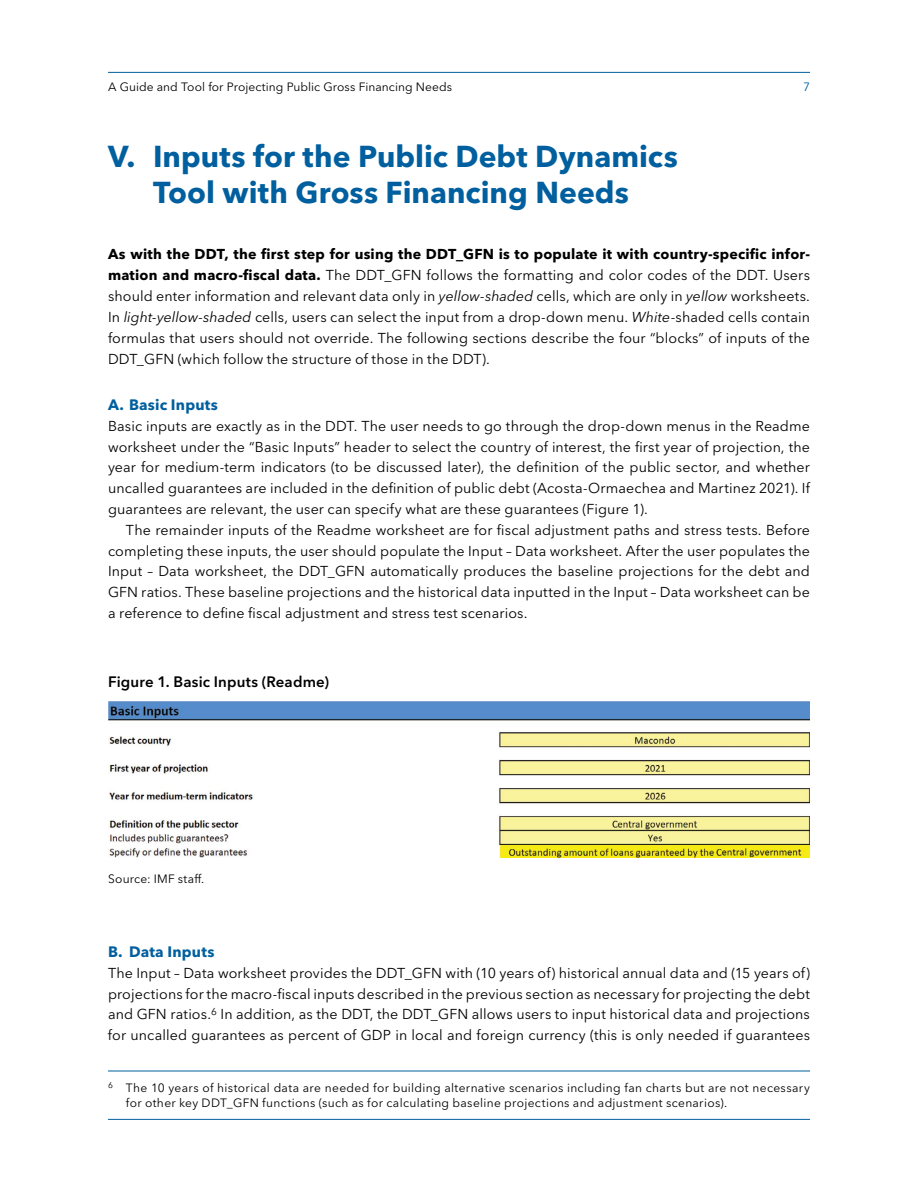
<style>
.page{position:relative;width:918px;height:1188px;background:#fff}
.page>*{position:absolute;margin:0;border:0;box-sizing:border-box;transform-origin:0 0}
.t1{font:700 30px/36px "Avenir Next W1 G";color:#005f9e;text-align:center}
.t2{font:600 15px "Avenir Next W1 G";letter-spacing:.01em;color:#000}
.t3{font:700 15px "Avenir Next W1 G";letter-spacing:.015em;color:#005f9e}
.t4{font:14.25px/20.9px "Avenir Next W1 G";letter-spacing:.01em;color:#000;text-align:justify}
.t5{font:12px/15px "Avenir Next W1 G";letter-spacing:.025em;color:#000}
.t6{font:12px "Avenir Next W1 G";color:#000}
.t7{font:12px "Avenir Next W1 G";color:#005f9e}
.s1{font-weight:700}
.s2{font-style:italic}
</style>
<div class="page">
<hr style="left:108px;top:72px;width:702px;height:1px;background:#005f9e">
<hr style="left:108px;top:1119px;width:702px;height:1px;background:#005f9e">
<hr style="left:108px;top:1071px;width:702px;height:1px;background:#005f9e">
<img style="left:108px;top:701px;width:702px;height:156px">
<p class="t6" style="left:108px;top:77px;width:346px">A Guide and Tool for Projecting Public Gross Financing Needs</p>
<p class="t7" style="left:803px;top:77px;width:8px">7</p>
<h1 class="t1" style="left:108px;top:136px;width:572px">V. Inputs for the Public Debt Dynamics<br>Tool with Gross Financing Needs</h1>
<p class="t4" style="left:108px;top:243px;width:704px"><span class="s1">As with the DDT, the first step for using the DDT_GFN is to populate it with country-specific infor&shy;mation and macro-fiscal data.</span> The DDT_GFN follows the formatting and color codes of the DDT. Users should enter information and relevant data only in <span class="s2">yellow-shaded</span> cells, which are only in <span class="s2">yellow</span> worksheets.<br>In <span class="s2">light-yellow-shaded</span> cells, users can select the input from a drop-down menu. <span class="s2">White</span>-shaded cells contain formulas that users should not override. The following sections describe the four “blocks” of inputs of the DDT_GFN (which follow the structure of those in the DDT).</p>
<p class="t3" style="left:108px;top:393px;width:112px">A. Basic Inputs</p>
<p class="t4" style="left:108px;top:414px;width:704px">Basic inputs are exactly as in the DDT. The user needs to go through the drop-down menus in the Readme worksheet under the “Basic Inputs” header to select the country of interest, the first year of projection, the year for medium-term indicators (to be discussed later), the definition of the public sector, and whether uncalled guarantees are included in the definition of public debt (Acosta-Ormaechea and Martinez 2021). If guarantees are relevant, the user can specify what are these guarantees (Figure 1).</p>
<p class="t4" style="left:108px;top:518px;width:704px;text-indent:18px">The remainder inputs of the Readme worksheet are for fiscal adjustment paths and stress tests. Before completing these inputs, the user should populate the Input – Data worksheet. After the user populates the Input – Data worksheet, the DDT_GFN automatically produces the baseline projections for the debt and GFN ratios. These baseline projections and the historical data inputted in the Input – Data worksheet can be a reference to define fiscal adjustment and stress test scenarios.</p>
<p class="t2" style="left:108px;top:670px;width:222px">Figure 1. Basic Inputs (Readme)</p>
<p class="t5" style="left:108px;top:870px;width:97px">Source: IMF staff.</p>
<p class="t3" style="left:108px;top:940px;width:108px">B. Data Inputs</p>
<p class="t4" style="left:108px;top:961px;width:704px">The Input – Data worksheet provides the DDT_GFN with (10 years of) historical annual data and (15 years of) projections for the macro-fiscal inputs described in the previous section as necessary for projecting the debt and GFN ratios.<sup>6</sup> In addition, as the DDT, the DDT_GFN allows users to input historical data and projections for uncalled guarantees as percent of GDP in local and foreign currency (this is only needed if guarantees</p>
<p class="t5" style="left:126px;top:1079px;width:686px;text-indent:-18px"><sup>6</sup> The 10 years of historical data are needed for building alternative scenarios including fan charts but are not necessary for other key DDT_GFN functions (such as for calculating baseline projections and adjustment scenarios).</p>
</div>
